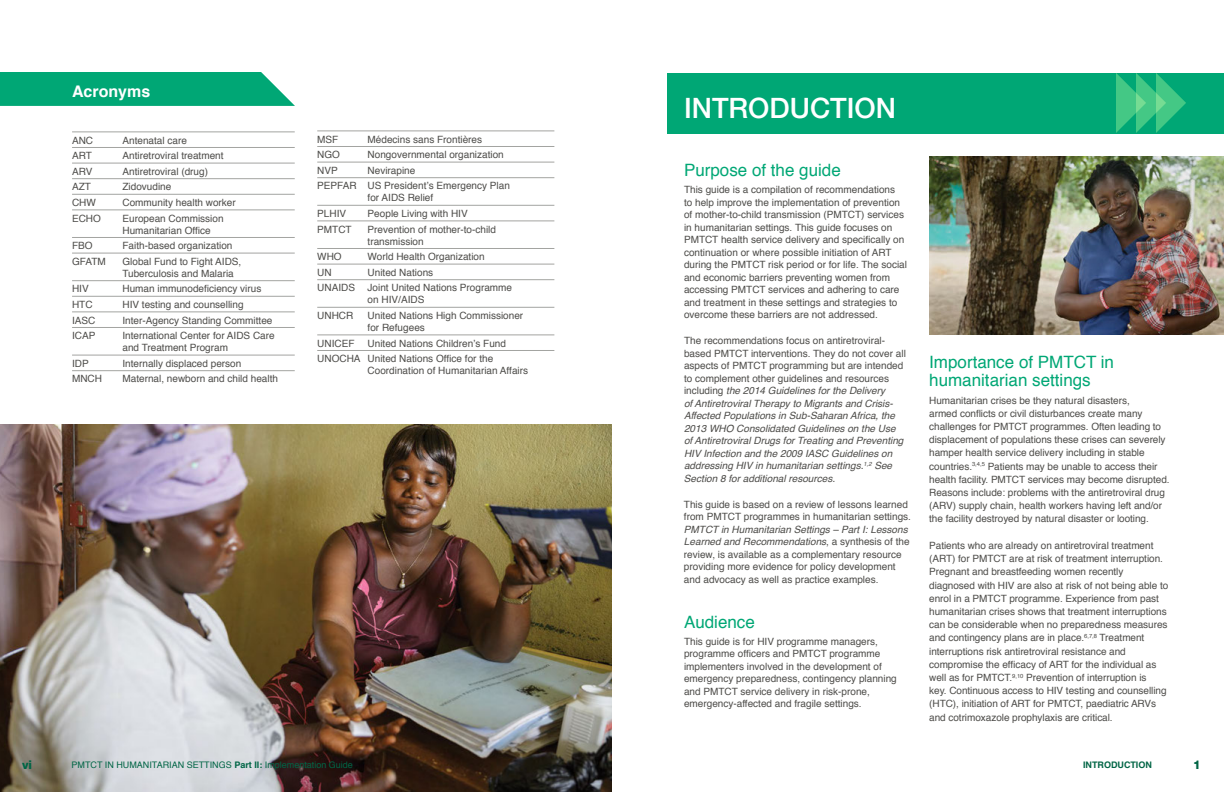
<style>
.page{position:relative;width:1224px;height:792px;background:#fff}
.page>*{position:absolute;margin:0;border:0;box-sizing:border-box;transform-origin:0 0}
.t1{font:500 28px "Helvetica Neue LT";color:#fff}
.t2{font:17px/18px "Helvetica";color:#00a775}
.t3{font:700 16px "Helvetica";color:#fff}
.t4{font:800 12px "Helvetica Neue LT";color:#006545}
.t5{font:10px/13.2px "Helvetica";color:#4d4c49}
.t6{font:italic 10px/12.5px "Helvetica";color:#4d4c49}
.t7{font:9px "Helvetica";color:#006545}
.t8{font:700 9px "Helvetica";color:#006545}
.s1{font-style:normal}
.s2{font-style:italic}
.s3{font-weight:700}
</style>
<div class="page">
<img style="left:0;top:424px;width:612px;height:368px">
<svg style="left:0;top:72px;width:295px;height:34px;background:#0fac7d"></svg>
<hr style="left:72px;top:132px;width:223px;height:1px;background:#a3a4a1">
<hr style="left:72px;top:147px;width:223px;height:1px;background:#a3a4a1">
<hr style="left:72px;top:163px;width:223px;height:1px;background:#a3a4a1">
<hr style="left:72px;top:179px;width:223px;height:1px;background:#a3a4a1">
<hr style="left:72px;top:194px;width:223px;height:1px;background:#a3a4a1">
<hr style="left:72px;top:210px;width:223px;height:1px;background:#a3a4a1">
<hr style="left:72px;top:237px;width:223px;height:1px;background:#a3a4a1">
<hr style="left:72px;top:253px;width:223px;height:1px;background:#a3a4a1">
<hr style="left:72px;top:281px;width:223px;height:1px;background:#a3a4a1">
<hr style="left:72px;top:296px;width:223px;height:1px;background:#a3a4a1">
<hr style="left:72px;top:312px;width:223px;height:1px;background:#a3a4a1">
<hr style="left:72px;top:327px;width:223px;height:1px;background:#a3a4a1">
<hr style="left:72px;top:355px;width:223px;height:1px;background:#a3a4a1">
<hr style="left:72px;top:371px;width:223px;height:1px;background:#a3a4a1">
<hr style="left:317px;top:131px;width:237px;height:1px;background:#a3a4a1">
<hr style="left:317px;top:146px;width:237px;height:1px;background:#a3a4a1">
<hr style="left:317px;top:162px;width:237px;height:1px;background:#a3a4a1">
<hr style="left:317px;top:178px;width:237px;height:1px;background:#a3a4a1">
<hr style="left:317px;top:205px;width:237px;height:1px;background:#a3a4a1">
<hr style="left:317px;top:221px;width:237px;height:1px;background:#a3a4a1">
<hr style="left:317px;top:248px;width:237px;height:1px;background:#a3a4a1">
<hr style="left:317px;top:264px;width:237px;height:1px;background:#a3a4a1">
<hr style="left:317px;top:280px;width:237px;height:1px;background:#a3a4a1">
<hr style="left:317px;top:307px;width:237px;height:1px;background:#a3a4a1">
<hr style="left:317px;top:335px;width:237px;height:1px;background:#a3a4a1">
<hr style="left:317px;top:350px;width:237px;height:1px;background:#a3a4a1">
<div style="left:668px;top:73px;width:556px;height:60px;background:#00a775"></div>
<svg style="left:1116px;top:73px;width:70px;height:60px"></svg>
<img style="left:929px;top:157px;width:295px;height:178px">
<h3 class="t3" style="left:72px;top:78px;width:80px">Acronyms</h3>
<p class="t5" style="left:72px;top:134px;width:23px">ANC</p>
<p class="t5" style="left:122px;top:134px;width:66px">Antenatal care</p>
<p class="t5" style="left:72px;top:149px;width:21px">ART</p>
<p class="t5" style="left:122px;top:149px;width:103px">Antiretroviral treatment</p>
<p class="t5" style="left:72px;top:165px;width:22px">ARV</p>
<p class="t5" style="left:122px;top:165px;width:87px">Antiretroviral (drug)</p>
<p class="t5" style="left:72px;top:181px;width:20px">AZT</p>
<p class="t5" style="left:122px;top:181px;width:50px">Zidovudine</p>
<p class="t5" style="left:72px;top:196px;width:25px">CHW</p>
<p class="t5" style="left:122px;top:196px;width:115px">Community health worker</p>
<p class="t5" style="left:72px;top:212px;width:30px">ECHO</p>
<p class="t5" style="left:122px;top:212px;width:103px;line-height:12px">European Commission<br>Humanitarian Office</p>
<p class="t5" style="left:72px;top:239px;width:22px">FBO</p>
<p class="t5" style="left:122px;top:239px;width:112px">Faith-based organization</p>
<p class="t5" style="left:72px;top:255px;width:35px">GFATM</p>
<p class="t5" style="left:122px;top:256px;width:120px;line-height:12px">Global Fund to Fight AIDS,<br>Tuberculosis and Malaria</p>
<p class="t5" style="left:72px;top:283px;width:18px">HIV</p>
<p class="t5" style="left:122px;top:283px;width:140px">Human immunodeficiency virus</p>
<p class="t5" style="left:72px;top:298px;width:22px">HTC</p>
<p class="t5" style="left:122px;top:298px;width:123px">HIV testing and counselling</p>
<p class="t5" style="left:72px;top:314px;width:25px">IASC</p>
<p class="t5" style="left:122px;top:314px;width:152px">Inter-Agency Standing Committee</p>
<p class="t5" style="left:72px;top:329px;width:25px">ICAP</p>
<p class="t5" style="left:122px;top:330px;width:154px;line-height:12px">International Center for AIDS Care and Treatment Program</p>
<p class="t5" style="left:72px;top:357px;width:18px">IDP</p>
<p class="t5" style="left:122px;top:357px;width:120px">Internally displaced person</p>
<p class="t5" style="left:72px;top:373px;width:31px">MNCH</p>
<p class="t5" style="left:122px;top:373px;width:157px">Maternal, newborn and child health</p>
<p class="t5" style="left:317px;top:133px;width:23px">MSF</p>
<p class="t5" style="left:368px;top:133px;width:116px">Médecins sans Frontières</p>
<p class="t5" style="left:317px;top:148px;width:24px">NGO</p>
<p class="t5" style="left:368px;top:148px;width:138px">Nongovernmental organization</p>
<p class="t5" style="left:317px;top:164px;width:22px">NVP</p>
<p class="t5" style="left:317px;top:163px;width:194px;line-height:15.6px;text-indent:50px">Nevirapine<br>PEPFAR US President’s Emergency Plan</p>
<p class="t5" style="left:368px;top:192px;width:67px">for AIDS Relief</p>
<p class="t5" style="left:317px;top:207px;width:30px">PLHIV</p>
<p class="t5" style="left:368px;top:207px;width:102px">People Living with HIV</p>
<p class="t5" style="left:317px;top:223px;width:36px">PMTCT</p>
<p class="t5" style="left:368px;top:223px;width:130px;line-height:12px">Prevention of mother-to-child transmission</p>
<p class="t5" style="left:317px;top:250px;width:26px">WHO</p>
<p class="t5" style="left:368px;top:250px;width:119px">World Health Organization</p>
<p class="t5" style="left:317px;top:266px;width:16px">UN</p>
<p class="t5" style="left:368px;top:266px;width:67px">United Nations</p>
<p class="t5" style="left:317px;top:282px;width:39px">UNAIDS</p>
<p class="t5" style="left:368px;top:282px;width:146px;line-height:12px">Joint United Nations Programme on HIV/AIDS</p>
<p class="t5" style="left:317px;top:309px;width:38px">UNHCR</p>
<p class="t5" style="left:368px;top:310px;width:157px;line-height:12px">United Nations High Commissioner for Refugees</p>
<p class="t5" style="left:317px;top:337px;width:39px">UNICEF</p>
<p class="t5" style="left:317px;top:336px;width:190px;line-height:15.6px;text-indent:50px">United Nations Children’s Fund<br>UNOCHA United Nations Office for the</p>
<p class="t5" style="left:368px;top:364px;width:162px">Coordination of Humanitarian Affairs</p>
<h1 class="t1" style="left:684px;top:91px;width:214px">INTRODUCTION</h1>
<h2 class="t2" style="left:684px;top:162px;width:158px">Purpose of the guide</h2>
<p class="t5" style="left:684px;top:184px;width:225px;line-height:12.5px">This guide is a compilation of recommendations<br>to help improve the implementation of prevention of mother-to-child transmission (PMTCT) services in humanitarian settings. This guide focuses on PMTCT health service delivery and specifically on continuation or where possible initiation of ART during the PMTCT risk period or for life. The social and economic barriers preventing women from accessing PMTCT services and adhering to care and treatment in these settings and strategies to overcome these barriers are not addressed.</p>
<p class="t6" style="left:684px;top:335px;width:223px"><span class="s1">The recommendations focus on antiretroviral&shy;based PMTCT interventions. They do not cover all aspects of PMTCT programming but are intended to complement other guidelines and resources including</span> the 2014 Guidelines for the Delivery<br>of Antiretroviral Therapy to Migrants and Crisis-Affected Populations in Sub-Saharan Africa, the 2013 WHO Consolidated Guidelines on the Use of Antiretroviral Drugs for Treating and Preventing HIV Infection and the 2009 IASC Guidelines on addressing HIV in humanitarian settings.<sup>1,2</sup> See Section 8 for additional resources.</p>
<p class="t5" style="left:684px;top:499px;width:229px;line-height:12.5px">This guide is based on a review of lessons learned from PMTCT programmes in humanitarian settings.</p>
<p class="t5" style="left:684px;top:524px;width:227px;line-height:12.5px"><span class="s2">PMTCT in Humanitarian Settings – Part I: Lessons Learned and Recommendations</span>, a synthesis of the review, is available as a complementary resource providing more evidence for policy development and advocacy as well as practice examples.</p>
<h2 class="t2" style="left:684px;top:614px;width:72px">Audience</h2>
<p class="t5" style="left:684px;top:636px;width:214px;line-height:12.5px">This guide is for HIV programme managers, programme officers and PMTCT programme implementers involved in the development of emergency preparedness, contingency planning and PMTCT service delivery in risk-prone, emergency-affected and fragile settings.</p>
<h2 class="t2" style="left:929px;top:353px;width:186px">Importance of PMTCT in humanitarian settings</h2>
<p class="t5" style="left:929px;top:394px;width:242px">Humanitarian crises be they natural disasters,<br>armed conflicts or civil disturbances create many challenges for PMTCT programmes. Often leading to displacement of populations these crises can severely hamper health service delivery including in stable countries.<sup>3,4,5</sup> Patients may be unable to access their health facility. PMTCT services may become disrupted.<br>Reasons include: problems with the antiretroviral drug (ARV) supply chain, health workers having left and/or the facility destroyed by natural disaster or looting.</p>
<p class="t5" style="left:929px;top:539px;width:241px">Patients who are already on antiretroviral treatment (ART) for PMTCT are at risk of treatment interruption.<br>Pregnant and breastfeeding women recently diagnosed with HIV are also at risk of not being able to enrol in a PMTCT programme. Experience from past humanitarian crises shows that treatment interruptions can be considerable when no preparedness measures and contingency plans are in place.<sup>6,7,8</sup> Treatment interruptions risk antiretroviral resistance and compromise the efficacy of ART for the individual as well as for PMTCT.<sup>9,10</sup> Prevention of interruption is<br>key. Continuous access to HIV testing and counselling (HTC), initiation of ART for PMTCT, paediatric ARVs and cotrimoxazole prophylaxis are critical.</p>
<p class="t4" style="left:22px;top:758px;width:11px">vi</p>
<p class="t7" style="left:72px;top:758px;width:58px">PMTCT in Humanitarian</p>
<p class="t7" style="left:187px;top:758px;width:13px">Settings</p>
<p class="t7" style="left:234px;top:758px;width:120px"><span class="s3">Part II :</span> Implementation Guide</p>
<p class="t7" style="left:123px;top:758px;width:7px">ania</p>
<p class="t7" style="left:193px;top:758px;width:7px">t</p>
<p class="t8" style="left:254px;top:758px;width:3px">I</p>
<p class="t8" style="left:1083px;top:758px;width:59px">INTRODUCTION</p>
<p class="t4" style="left:1193px;top:758px;width:9px">1</p>
</div>
